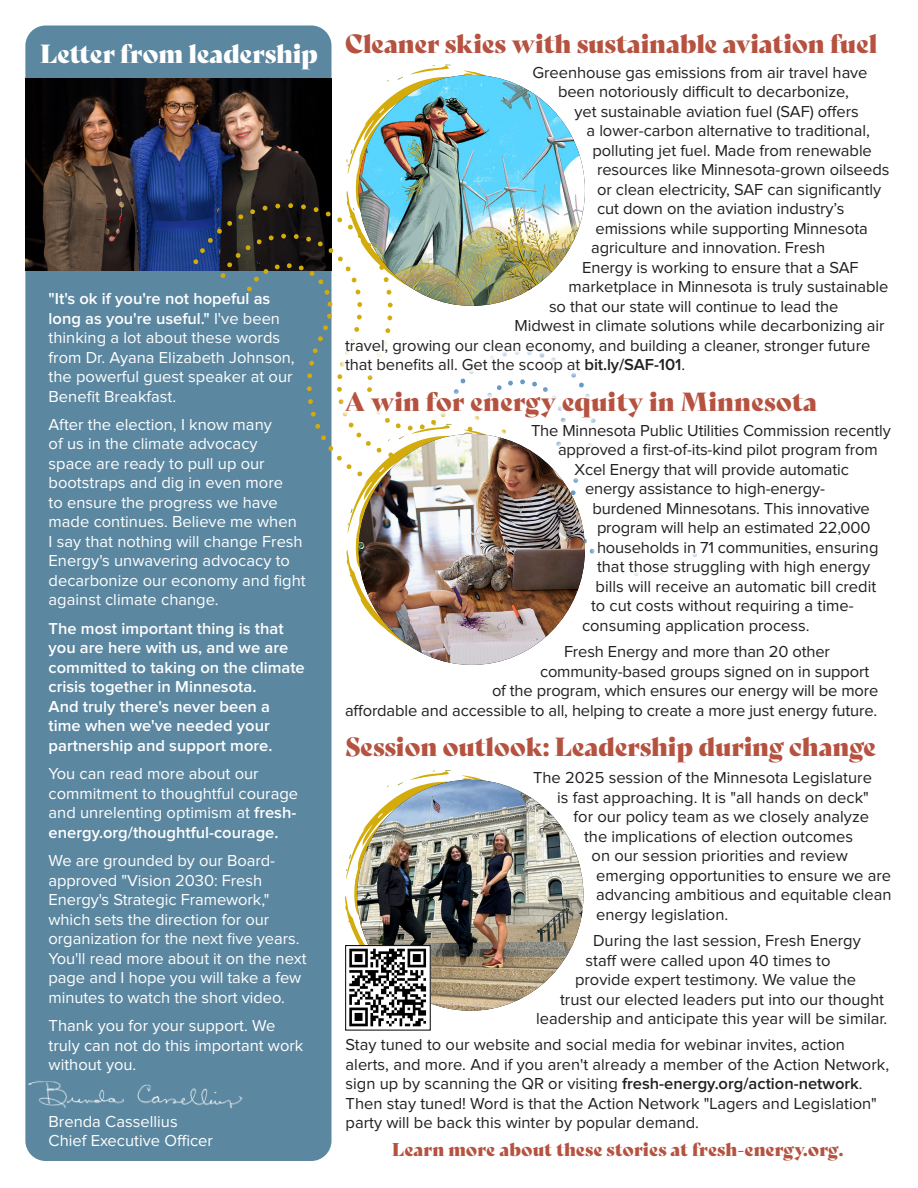
<style>
.page{position:relative;width:918px;height:1188px;background:#fff}
.page>*{position:absolute;margin:0;border:0;box-sizing:border-box;transform-origin:0 0}
.Headline{font:25.5px "Bely Display";letter-spacing:-.01em;color:#b55240}
.Headline-2{font:25.5px "Bely Display";letter-spacing:-.01em;color:#fff}
.Headline-3{font:18px "Bely Display";color:#b55240}
.ED_Letter_Body_Copy{font:16.5px/19.5px "Proxima Nova";letter-spacing:-.005em;color:#231f20}
.ED_Letter_Body_Copy-2{font:16.5px/19.5px "Proxima Nova";color:#fff}
.ED_Letter_Body_Copy-3{font:600 16.5px/19.5px "Proxima Nova";color:#fff}
.s1{font-weight:600}
</style>
<div class="page">
<div style="left:25px;top:26px;width:307px;height:1135px;background:#5b87a0;border-radius:20px"></div>
<img style="left:25px;top:79px;width:307px;height:192px">
<img style="left:359px;top:583px;width:221px;height:82px">
<svg style="left:345px;top:775px;width:138px;height:165px"></svg>
<img style="left:357px;top:780px;width:226px;height:231px">
<img style="left:28px;top:1080px;width:215px;height:29px">
<img style="left:346px;top:64px;width:239px;height:139px">
<img style="left:193px;top:203px;width:504px;height:380px">
<svg style="left:398px;top:782px;width:5px;height:3px"></svg>
<svg style="left:410px;top:770px;width:41px;height:10px"></svg>
<img style="left:349px;top:947px;width:79px;height:80px">
<div style="left:345px;top:945px;width:85px;height:85px;border:1px solid #000"></div>
<p class="Headline-2" style="left:40px;top:34px;width:280px">Letter from leadership</p>
<p class="ED_Letter_Body_Copy-2" style="left:49px;top:289px;width:248px"><span class="s1">"It's ok if you're not hopeful as long as you're useful."</span> I've been thinking a lot about these words from Dr. Ayana Elizabeth Johnson, the powerful guest speaker at our<br>Benefit Breakfast.</p>
<p class="ED_Letter_Body_Copy-2" style="left:49px;top:415px;width:259px">After the election, I know many<br>of us in the climate advocacy<br>space are ready to pull up our bootstraps and dig in even more<br>to ensure the progress we have made continues. Believe me when<br>I say that nothing will change Fresh<br>Energy's unwavering advocacy to decarbonize our economy and fight against climate change.</p>
<p class="ED_Letter_Body_Copy-3" style="left:49px;top:619px;width:258px">The most important thing is that you are here with us, and we are committed to taking on the climate crisis together in Minnesota.<br>And truly there's never been a time when we've needed your partnership and support more.</p>
<p class="ED_Letter_Body_Copy-2" style="left:49px;top:765px;width:251px">You can read more about our commitment to thoughtful courage and unrelenting optimism at <span class="s1">fresh&shy;energy.org/thoughtful-courage.</span></p>
<p class="ED_Letter_Body_Copy-2" style="left:49px;top:852px;width:260px">We are grounded by our Board&shy;approved "Vision 2030: Fresh<br>Energy's Strategic Framework," which sets the direction for our organization for the next five years.<br>You'll read more about it on the next page and I hope you will take a few minutes to watch the short video.</p>
<p class="ED_Letter_Body_Copy-2" style="left:49px;top:1017px;width:256px">Thank you for your support. We truly can not do this important work without you.</p>
<p class="ED_Letter_Body_Copy-2" style="left:49px;top:1112px;width:166px">Brenda Cassellius<br>Chief Executive Officer</p>
<p class="Headline" style="left:345px;top:23px;width:534px">Cleaner skies with sustainable aviation fuel</p>
<p class="ED_Letter_Body_Copy" style="left:533px;top:63px;width:337px">Greenhouse gas emissions from air travel have</p>
<p class="ED_Letter_Body_Copy" style="left:558px;top:82px;width:293px">been notoriously difficult to decarbonize,</p>
<p class="ED_Letter_Body_Copy" style="left:575px;top:102px;width:286px">yet sustainable aviation fuel (SAF) offers</p>
<p class="ED_Letter_Body_Copy" style="left:587px;top:121px;width:285px">a lower-carbon alternative to traditional,</p>
<p class="ED_Letter_Body_Copy" style="left:593px;top:141px;width:281px">polluting jet fuel. Made from renewable</p>
<p class="ED_Letter_Body_Copy" style="left:597px;top:160px;width:294px">resources like Minnesota-grown oilseeds</p>
<p class="ED_Letter_Body_Copy" style="left:597px;top:180px;width:286px">or clean electricity, SAF can significantly</p>
<p class="ED_Letter_Body_Copy" style="left:597px;top:199px;width:249px">cut down on the aviation industry’s</p>
<p class="ED_Letter_Body_Copy" style="left:596px;top:219px;width:274px">emissions while supporting Minnesota</p>
<p class="ED_Letter_Body_Copy" style="left:591px;top:238px;width:236px">agriculture and innovation. Fresh</p>
<p class="ED_Letter_Body_Copy" style="left:582px;top:258px;width:278px">Energy is working to ensure that a SAF</p>
<p class="ED_Letter_Body_Copy" style="left:569px;top:277px;width:321px">marketplace in Minnesota is truly sustainable</p>
<p class="ED_Letter_Body_Copy" style="left:549px;top:297px;width:291px">so that our state will continue to lead the</p>
<p class="ED_Letter_Body_Copy" style="left:515px;top:316px;width:371px">Midwest in climate solutions while decarbonizing air</p>
<p class="ED_Letter_Body_Copy" style="left:345px;top:336px;width:527px">travel, growing our clean economy, and building a cleaner, stronger future</p>
<p class="ED_Letter_Body_Copy" style="left:345px;top:355px;width:342px">that benefits all. Get the scoop at <span class="s1">bit.ly/SAF-101</span>.</p>
<p class="Headline" style="left:345px;top:381px;width:474px">A win for energy equity in Minnesota</p>
<p class="ED_Letter_Body_Copy" style="left:531px;top:421px;width:361px">The Minnesota Public Utilities Commission recently</p>
<p class="ED_Letter_Body_Copy" style="left:558px;top:441px;width:321px">approved a first-of-its-kind pilot program from</p>
<p class="ED_Letter_Body_Copy" style="left:575px;top:460px;width:276px">Xcel Energy that will provide automatic</p>
<p class="ED_Letter_Body_Copy" style="left:585px;top:480px;width:242px">energy assistance to high-energy-</p>
<p class="ED_Letter_Body_Copy" style="left:593px;top:499px;width:279px">burdened Minnesotans. This innovative</p>
<p class="ED_Letter_Body_Copy" style="left:597px;top:519px;width:275px">program will help an estimated 22,000</p>
<p class="ED_Letter_Body_Copy" style="left:597px;top:538px;width:283px">households in 71 communities, ensuring</p>
<p class="ED_Letter_Body_Copy" style="left:597px;top:558px;width:275px">that those struggling with high energy</p>
<p class="ED_Letter_Body_Copy" style="left:596px;top:577px;width:282px">bills will receive an automatic bill credit</p>
<p class="ED_Letter_Body_Copy" style="left:591px;top:597px;width:264px">to cut costs without requiring a time-</p>
<p class="ED_Letter_Body_Copy" style="left:582px;top:616px;width:229px">consuming application process.</p>
<p class="ED_Letter_Body_Copy" style="left:564px;top:643px;width:267px">Fresh Energy and more than 20 other</p>
<p class="ED_Letter_Body_Copy" style="left:540px;top:662px;width:331px">community-based groups signed on in support</p>
<p class="ED_Letter_Body_Copy" style="left:492px;top:682px;width:388px">of the program, which ensures our energy will be more</p>
<p class="ED_Letter_Body_Copy" style="left:345px;top:701px;width:534px">affordable and accessible to all, helping to create a more just energy future.</p>
<p class="Headline" style="left:345px;top:726px;width:533px">Session outlook: Leadership during change</p>
<p class="ED_Letter_Body_Copy" style="left:533px;top:769px;width:340px">The 2025 session of the Minnesota Legislature</p>
<p class="ED_Letter_Body_Copy" style="left:557px;top:788px;width:313px">is fast approaching. It is "all hands on deck"</p>
<p class="ED_Letter_Body_Copy" style="left:574px;top:808px;width:297px">for our policy team as we closely analyze</p>
<p class="ED_Letter_Body_Copy" style="left:584px;top:827px;width:270px">the implications of election outcomes</p>
<p class="ED_Letter_Body_Copy" style="left:592px;top:847px;width:258px">on our session priorities and review</p>
<p class="ED_Letter_Body_Copy" style="left:596px;top:866px;width:297px">emerging opportunities to ensure we are</p>
<p class="ED_Letter_Body_Copy" style="left:596px;top:886px;width:297px">advancing ambitious and equitable clean</p>
<p class="ED_Letter_Body_Copy" style="left:596px;top:905px;width:134px">energy legislation.</p>
<p class="ED_Letter_Body_Copy" style="left:593px;top:932px;width:269px">During the last session, Fresh Energy</p>
<p class="ED_Letter_Body_Copy" style="left:586px;top:951px;width:246px">staff were called upon 40 times to</p>
<p class="ED_Letter_Body_Copy" style="left:575px;top:971px;width:283px">provide expert testimony. We value the</p>
<p class="ED_Letter_Body_Copy" style="left:560px;top:990px;width:325px">trust our elected leaders put into our thought</p>
<p class="ED_Letter_Body_Copy" style="left:536px;top:1010px;width:353px">leadership and anticipate this year will be similar.</p>
<p class="ED_Letter_Body_Copy" style="left:346px;top:1036px;width:545px">Stay tuned to our website and social media for webinar invites, action alerts, and more. And if you aren't already a member of the Action Network, sign up by scanning the QR or visiting <span class="s1">fresh-energy.org/action-network</span>.<br>Then stay tuned! Word is that the Action Network "Lagers and Legislation" party will be back this winter by popular demand.</p>
<p class="Headline-3" style="left:392px;top:1135px;width:453px">Learn more about these stories at fresh-energy.org.</p>
</div>
